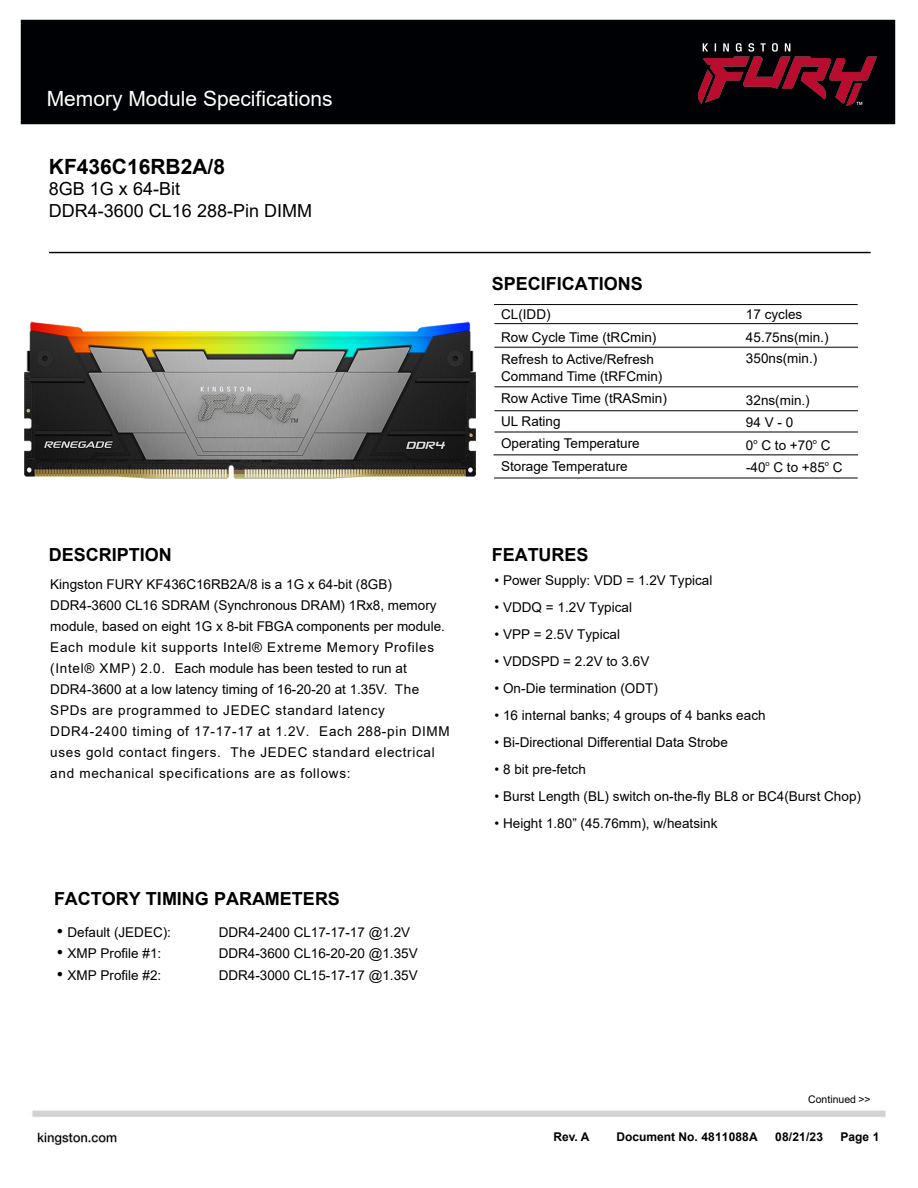
<style>
.page{position:relative;width:918px;height:1188px;background:#fff}
.page>*{position:absolute;margin:0;border:0;box-sizing:border-box;transform-origin:0 0}
.t1{font:21px "Arial";color:#fff}
.t2{font:700 21px "Arial";color:#000}
.t3{font:700 18px "Arial";color:#000}
.t4{font:18px/21.6px "Arial";color:#000}
.t5{font:13.5px/22.5px "Arial";color:#000}
.t6{font:13.5px/21px "Arial";letter-spacing:.05em;color:#000}
.t7{font:700 12px "Arial";color:#000}
.t8{font:10.5px "Arial";color:#000}
.s1{font-family:"Times New Roman";font-size:18px}
</style>
<div class="page">
<div style="left:20px;top:19px;width:876px;height:106px;background:#000104"></div>
<img style="left:698px;top:43px;width:179px;height:63px">
<hr style="left:49px;top:252px;width:822px;height:1px;background:#000">
<hr style="left:494px;top:323px;width:364px;height:1px;background:#000">
<hr style="left:494px;top:347px;width:364px;height:1px;background:#000">
<hr style="left:494px;top:386px;width:364px;height:1px;background:#000">
<hr style="left:494px;top:410px;width:364px;height:1px;background:#000">
<hr style="left:494px;top:478px;width:364px;height:1px;background:#000">
<hr style="left:494px;top:432px;width:364px;height:1px;background:#000">
<hr style="left:494px;top:455px;width:364px;height:1px;background:#000">
<hr style="left:494px;top:304px;width:364px;height:1px;background:#000">
<img style="left:25px;top:322px;width:451px;height:156px">
<img style="left:32px;top:1110px;width:854px;height:34px">
<h1 class="t1" style="left:47px;top:84px;width:287px">Memory Module Specifications</h1>
<h1 class="t2" style="left:49px;top:152px;width:178px">KF436C16RB2A/8</h1>
<h2 class="t4" style="left:49px;top:178px;width:265px">8GB 1G x 64-Bit<br>DDR4-3600 CL16 288-Pin DIMM</h2>
<h2 class="t3" style="left:49px;top:542px;width:125px">DESCRIPTION</h2>
<p class="t6" style="left:50px;top:574px;width:401px">Kingston FURY KF436C16RB2A/8 is a 1G x 64-bit (8GB)<br>DDR4-3600 CL16 SDRAM (Synchronous DRAM) 1Rx8, memory module, based on eight 1G x 8-bit FBGA components per module.<br>Each module kit supports Intel® Extreme Memory Profiles (Intel® XMP) 2.0. Each module has been tested to run at DDR4-3600 at a low latency timing of 16-20-20 at 1.35V. The SPDs are programmed to JEDEC standard latency DDR4-2400 timing of 17-17-17 at 1.2V. Each 288-pin DIMM uses gold contact fingers. The JEDEC standard electrical and mechanical specifications are as follows:</p>
<h2 class="t3" style="left:54px;top:886px;width:288px">FACTORY TIMING PARAMETERS</h2>
<p class="t5" style="left:57px;top:920px;width:116px"><span class="s1">•</span> Default (JEDEC):</p>
<p class="t5" style="left:219px;top:920px;width:193px">DDR4-2400 CL17-17-17 @1.2V</p>
<p class="t5" style="left:57px;top:942px;width:106px"><span class="s1">•</span> XMP Profile #1:</p>
<p class="t5" style="left:219px;top:942px;width:201px">DDR4-3600 CL16-20-20 @1.35V</p>
<p class="t5" style="left:57px;top:964px;width:106px"><span class="s1">•</span> XMP Profile #2:</p>
<p class="t5" style="left:219px;top:964px;width:201px">DDR4-3000 CL15-17-17 @1.35V</p>
<h2 class="t3" style="left:492px;top:271px;width:152px">SPECIFICATIONS</h2>
<p class="t5" style="left:501px;top:303px;width:157px">CL(IDD)<br>Row Cycle Time (tRCmin)<br>Refresh to Active/Refresh</p>
<p class="t5" style="left:501px;top:365px;width:167px">Command Time (tRFCmin)<br>Row Active Time (tRASmin)<br>UL Rating<br>Operating Temperature<br>Storage Temperature</p>
<h2 class="t3" style="left:492px;top:542px;width:98px">FEATURES</h2>
<p class="t5" style="left:746px;top:303px;width:84px">17 cycles<br>45.75ns(min.)</p>
<p class="t5" style="left:746px;top:347px;width:73px">350ns(min.)</p>
<p class="t5" style="left:746px;top:389px;width:98px">32ns(min.)<br>94 V - 0<br>0<sup>o</sup> C to +70<sup>o</sup> C -40<sup>o</sup> C to +85<sup>o</sup> C</p>
<p class="t5" style="left:495px;top:568px;width:219px">• Power Supply: VDD = 1.2V Typical</p>
<p class="t5" style="left:495px;top:595px;width:139px">• VDDQ = 1.2V Typical</p>
<p class="t5" style="left:495px;top:622px;width:127px">• VPP = 2.5V Typical</p>
<p class="t5" style="left:495px;top:649px;width:156px">• VDDSPD = 2.2V to 3.6V</p>
<p class="t5" style="left:495px;top:676px;width:165px">• On-Die termination (ODT)</p>
<p class="t5" style="left:495px;top:703px;width:272px">• 16 internal banks; 4 groups of 4 banks each</p>
<p class="t5" style="left:495px;top:730px;width:235px">• Bi-Directional Differential Data Strobe</p>
<p class="t5" style="left:495px;top:757px;width:93px">• 8 bit pre-fetch</p>
<p class="t5" style="left:495px;top:784px;width:368px">• Burst Length (BL) switch on-the-fly BL8 or BC4(Burst Chop)</p>
<p class="t5" style="left:495px;top:811px;width:224px">• Height 1.80” (45.76mm), w/heatsink</p>
<p class="t8" style="left:808px;top:1092px;width:64px">Continued &gt;&gt;</p>
<p class="t7" style="left:553px;top:1129px;width:38px">Rev. A</p>
<p class="t7" style="left:616px;top:1129px;width:143px">Document No. 4811088A</p>
<p class="t7" style="left:775px;top:1129px;width:49px">08/21/23</p>
<p class="t7" style="left:841px;top:1129px;width:40px">Page 1</p>
</div>
